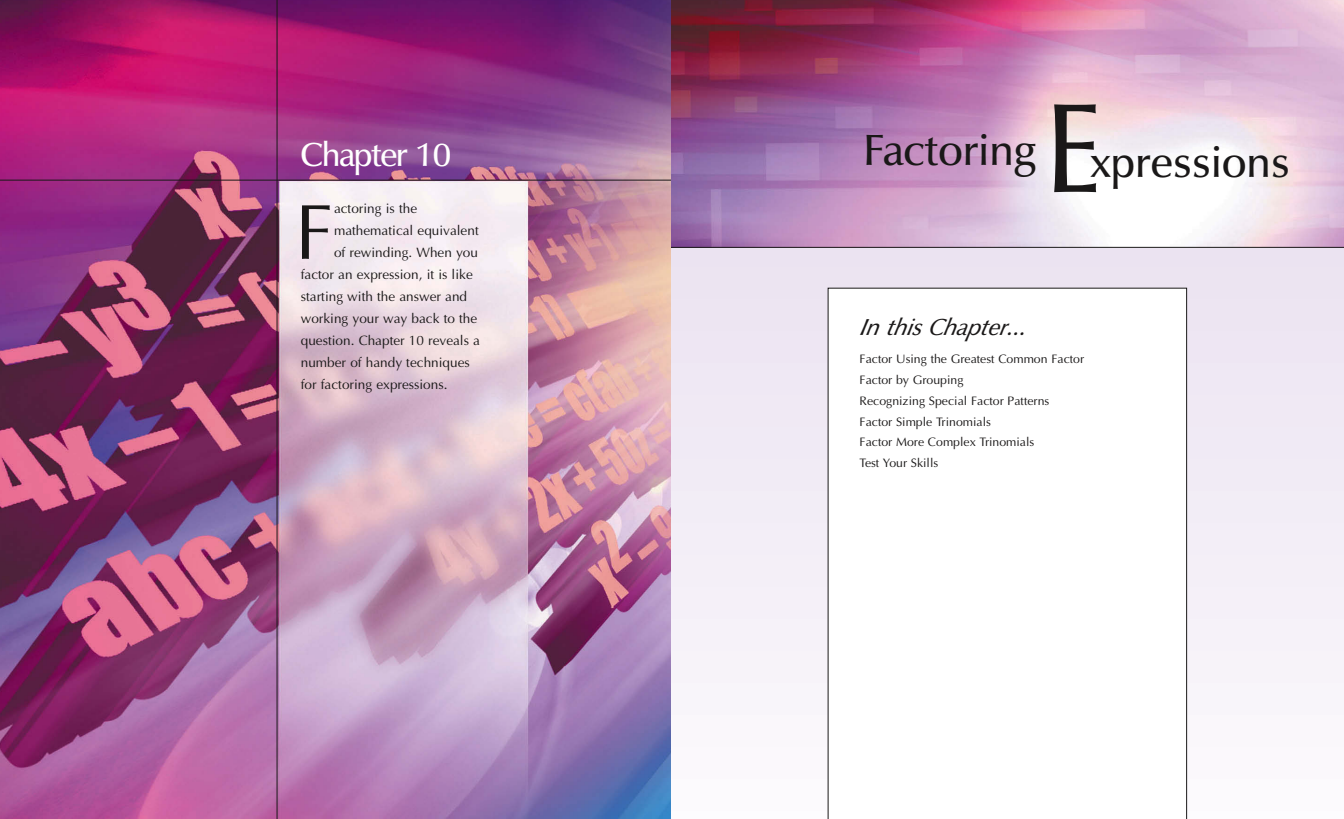
<style>
.page{position:relative;width:1344px;height:819px;background:#fff}
.page>*{position:absolute;margin:0;border:0;box-sizing:border-box;transform-origin:0 0}
.t1{font:600 128.28px "Zapf Humanist 601 BT";color:#1a1818;scale:.88 1}
.t2{font:78.23px "Optima";color:#1a1818}
.t3{font:600 44.1px "Zapf Humanist 601 BT";color:#1a1818}
.t4{font:600 33.69px "Zapf Humanist 601 BT";letter-spacing:-.04em;color:#fff}
.t5{font:italic 600 23.36px "Zapf Humanist 601 BT";color:#1a1818}
.t6{font:13.65px "Optima";color:#1a1818}
.t7{font:12.34px/20.7px "Optima";color:#1a1818}
</style>
<div class="page">
<img style="left:0;top:0;width:672px;height:818px">
<svg style="left:672px;top:0;width:672px;height:818px"></svg>
<h3 class="t4" style="left:301px;top:142px;width:152px">Chapter 10</h3>
<h2 class="t2" style="left:295px;top:200px;width:41px">F</h2>
<p class="t6" style="left:334px;top:202px;width:85px">actoring is the</p>
<p class="t6" style="left:334px;top:224px;width:146px">mathematical equivalent</p>
<p class="t6" style="left:334px;top:246px;width:146px">of rewinding. When you</p>
<p class="t6" style="left:301px;top:268px;width:174px">factor an expression, it is like</p>
<p class="t6" style="left:301px;top:290px;width:168px">starting with the answer and</p>
<p class="t6" style="left:301px;top:312px;width:178px">working your way back to the</p>
<p class="t6" style="left:301px;top:334px;width:181px">question. Chapter 10 reveals a</p>
<p class="t6" style="left:301px;top:356px;width:170px">number of handy techniques</p>
<p class="t6" style="left:301px;top:378px;width:148px">for factoring expressions.</p>
<h3 class="t3" style="left:863px;top:134px;width:174px">Factoring</h3>
<h1 class="t1" style="left:1045px;top:101px;width:66px">E</h1>
<h3 class="t3" style="left:1090px;top:145px;width:201px">xpressions</h3>
<h3 class="t5" style="left:860px;top:318px;width:173px">In this Chap ter...</h3>
<p class="t7" style="left:860px;top:350px;width:226px">Factor Using the Greatest Common Factor<br>Factor by Grouping<br>Recognizing Special Factor Patterns<br>Factor Simple Trinomials<br>Factor More Complex Trinomials<br>Test Your Skills</p>
</div>
